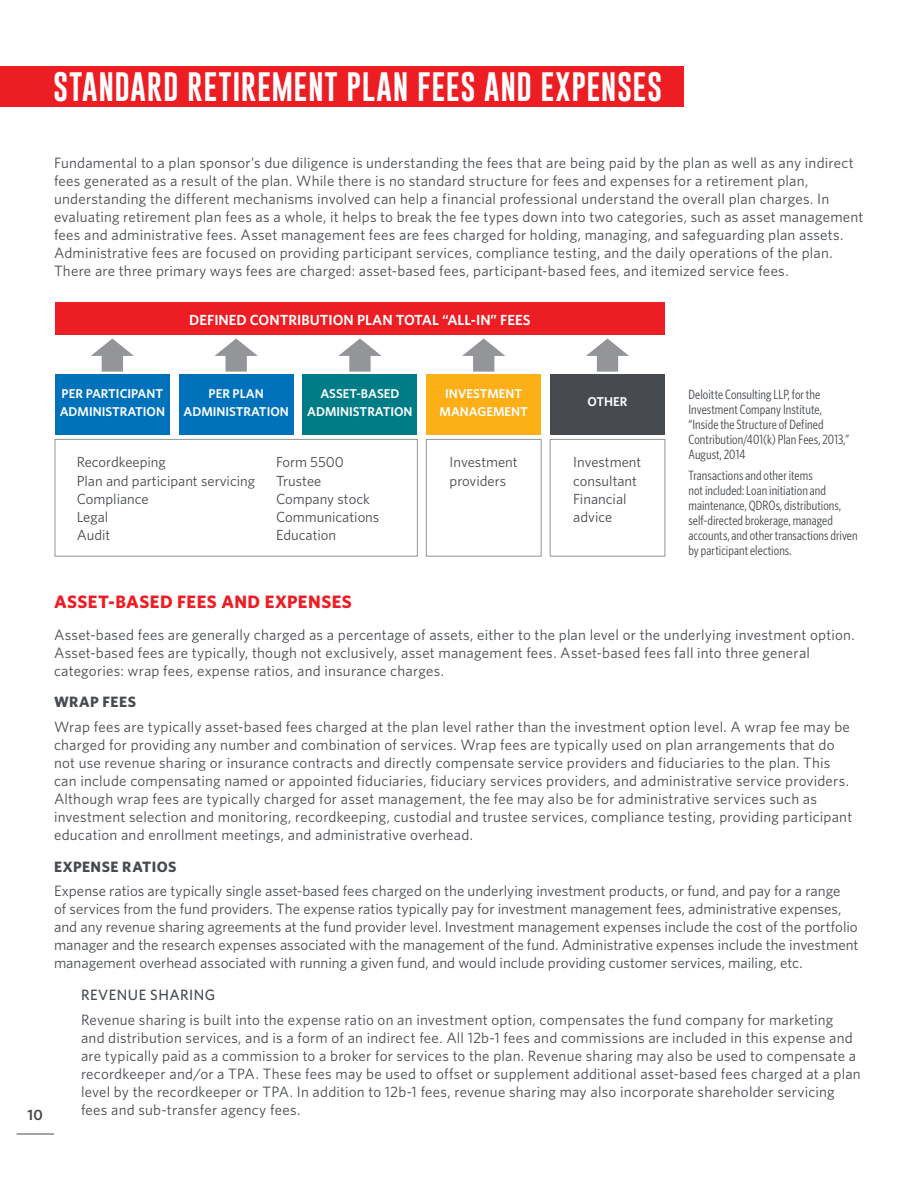
<style>
.page{position:relative;width:918px;height:1188px;background:#fff}
.page>*{position:absolute;margin:0;border:0;box-sizing:border-box;transform-origin:0 0}
.t1{font:30px "Gobold";letter-spacing:.025em;color:#fff}
.t2{font:700 18px "Whitney";letter-spacing:.025em;color:#ed1d24}
.t3{font:15px/18px "Whitney";letter-spacing:.01em;color:#474b4f}
.t4{font:700 15px "Whitney";letter-spacing:.03em;color:#474b4f}
.t5{font:500 15px "Whitney";letter-spacing:.03em;color:#474b4f}
.t6{font:600 15px "Whitney";color:#474b4f}
.t7{font:14.55px/18.3px "Whitney";color:#474b4f}
.t8{font:600 14.55px "Whitney";color:#fff}
.t9{font:13.5px/15px "Whitney Condensed";letter-spacing:.005em;color:#474b4f}
.t10{font:600 12.75px/18.3px "Whitney";color:#fff;text-align:center}
</style>
<div class="page">
<hr style="left:17px;top:1134px;width:37px;height:1px;background:#474b4f">
<div style="left:0;top:66px;width:684px;height:40px;background:#ed1d24"></div>
<div style="left:55px;top:439px;width:363px;height:118px;border:1px solid #939598"></div>
<div style="left:550px;top:439px;width:115px;height:118px;border:1px solid #939598"></div>
<div style="left:426px;top:439px;width:116px;height:118px;border:1px solid #939598"></div>
<div style="left:55px;top:302px;width:610px;height:33px;background:#ed1d24"></div>
<div style="left:55px;top:374px;width:115px;height:60px;background:#0072bc"></div>
<svg style="left:91px;top:339px;width:43px;height:33px"></svg>
<div style="left:179px;top:374px;width:115px;height:60px;background:#0072bc"></div>
<svg style="left:215px;top:339px;width:43px;height:33px"></svg>
<div style="left:303px;top:374px;width:114px;height:60px;background:#007c86"></div>
<svg style="left:338px;top:339px;width:44px;height:33px"></svg>
<div style="left:426px;top:374px;width:115px;height:60px;background:#fcaf17"></div>
<svg style="left:462px;top:339px;width:43px;height:33px"></svg>
<div style="left:550px;top:374px;width:115px;height:60px;background:#474b4f"></div>
<svg style="left:586px;top:339px;width:43px;height:33px"></svg>
<h1 class="t1" style="left:53px;top:67px;width:611px">STANDARD RETIREMENT PLAN FEES AND EXPENSES</h1>
<p class="t3" style="left:54px;top:153px;width:811px">Fundamental to a plan sponsor’s due diligence is understanding the fees that are being paid by the plan as well as any indirect fees generated as a result of the plan. While there is no standard structure for fees and expenses for a retirement plan, understanding the different mechanisms involved can help a financial professional understand the overall plan charges. In evaluating retirement plan fees as a whole, it helps to break the fee types down into two categories, such as asset management fees and administrative fees. Asset management fees are fees charged for holding, managing, and safeguarding plan assets.<br>Administrative fees are focused on providing participant services, compliance testing, and the daily operations of the plan.<br>There are three primary ways fees are charged: asset-based fees, participant-based fees, and itemized service fees.</p>
<p class="t8" style="left:189px;top:310px;width:343px">DEFINED CONTRIBUTION PLAN TOTAL “ALL-IN” FEES</p>
<p class="t10" style="left:60px;top:384px;width:107px;text-align:left">PER PARTICIPANT<br>ADMINISTRATION</p>
<p class="t10" style="left:184px;top:384px;width:107px">PER PLAN<br>ADMINISTRATION</p>
<p class="t10" style="left:307px;top:384px;width:107px">ASSET-BASED<br>ADMINISTRATION</p>
<p class="t10" style="left:440px;top:384px;width:90px">INVESTMENT<br>MANAGEMENT</p>
<p class="t10" style="left:588px;top:392px;width:41px">OTHER</p>
<p class="t7" style="left:77px;top:453px;width:180px">Recordkeeping<br>Plan and participant servicing<br>Compliance<br>Legal<br>Audit</p>
<p class="t7" style="left:276px;top:453px;width:105px">Form 5500<br>Trustee<br>Company stock<br>Communications<br>Education</p>
<p class="t7" style="left:573px;top:453px;width:70px">Investment consultant<br>Financial advice</p>
<p class="t7" style="left:450px;top:453px;width:70px">Investment providers</p>
<p class="t9" style="left:688px;top:386px;width:162px">Deloitte Consulting LLP, for the<br>Investment Company Institute, “Inside the Structure of Defined<br>Contribution/401(k) Plan Fees, 2013,”<br>August, 2014</p>
<p class="t9" style="left:688px;top:468px;width:171px">Transactions and other items<br>not included: Loan initiation and maintenance, QDROs, distributions, self-directed brokerage, managed accounts, and other transactions driven by participant elections.</p>
<p class="t6" style="left:28px;top:1105px;width:17px">10</p>
<p class="t2" style="left:54px;top:590px;width:299px">ASSET-BASED FEES AND EXPENSES</p>
<p class="t3" style="left:54px;top:625px;width:802px">Asset-based fees are generally charged as a percentage of assets, either to the plan level or the underlying investment option.<br>Asset-based fees are typically, though not exclusively, asset management fees. Asset-based fees fall into three general categories: wrap fees, expense ratios, and insurance charges.</p>
<p class="t4" style="left:54px;top:692px;width:84px">WRAP FEES</p>
<p class="t3" style="left:54px;top:718px;width:800px">Wrap fees are typically asset-based fees charged at the plan level rather than the investment option level. A wrap fee may be charged for providing any number and combination of services. Wrap fees are typically used on plan arrangements that do not use revenue sharing or insurance contracts and directly compensate service providers and fiduciaries to the plan. This can include compensating named or appointed fiduciaries, fiduciary services providers, and administrative service providers.<br>Although wrap fees are typically charged for asset management, the fee may also be for administrative services such as investment selection and monitoring, recordkeeping, custodial and trustee services, compliance testing, providing participant education and enrollment meetings, and administrative overhead.</p>
<p class="t4" style="left:54px;top:856px;width:124px">EXPENSE RATIOS</p>
<p class="t3" style="left:54px;top:882px;width:806px">Expense ratios are typically single asset-based fees charged on the underlying investment products, or fund, and pay for a range<br>of services from the fund providers. The expense ratios typically pay for investment management fees, administrative expenses, and any revenue sharing agreements at the fund provider level. Investment management expenses include the cost of the portfolio manager and the research expenses associated with the management of the fund. Administrative expenses include the investment management overhead associated with running a given fund, and would include providing customer services, mailing, etc.</p>
<p class="t5" style="left:81px;top:985px;width:136px">REVENUE SHARING</p>
<p class="t3" style="left:81px;top:1010px;width:781px">Revenue sharing is built into the expense ratio on an investment option, compensates the fund company for marketing<br>and distribution services, and is a form of an indirect fee. All 12b-1 fees and commissions are included in this expense and are typically paid as a commission to a broker for services to the plan. Revenue sharing may also be used to compensate a recordkeeper and/or a TPA. These fees may be used to offset or supplement additional asset-based fees charged at a plan level by the recordkeeper or TPA. In addition to 12b-1 fees, revenue sharing may also incorporate shareholder servicing fees and sub-transfer agency fees.</p>
</div>
